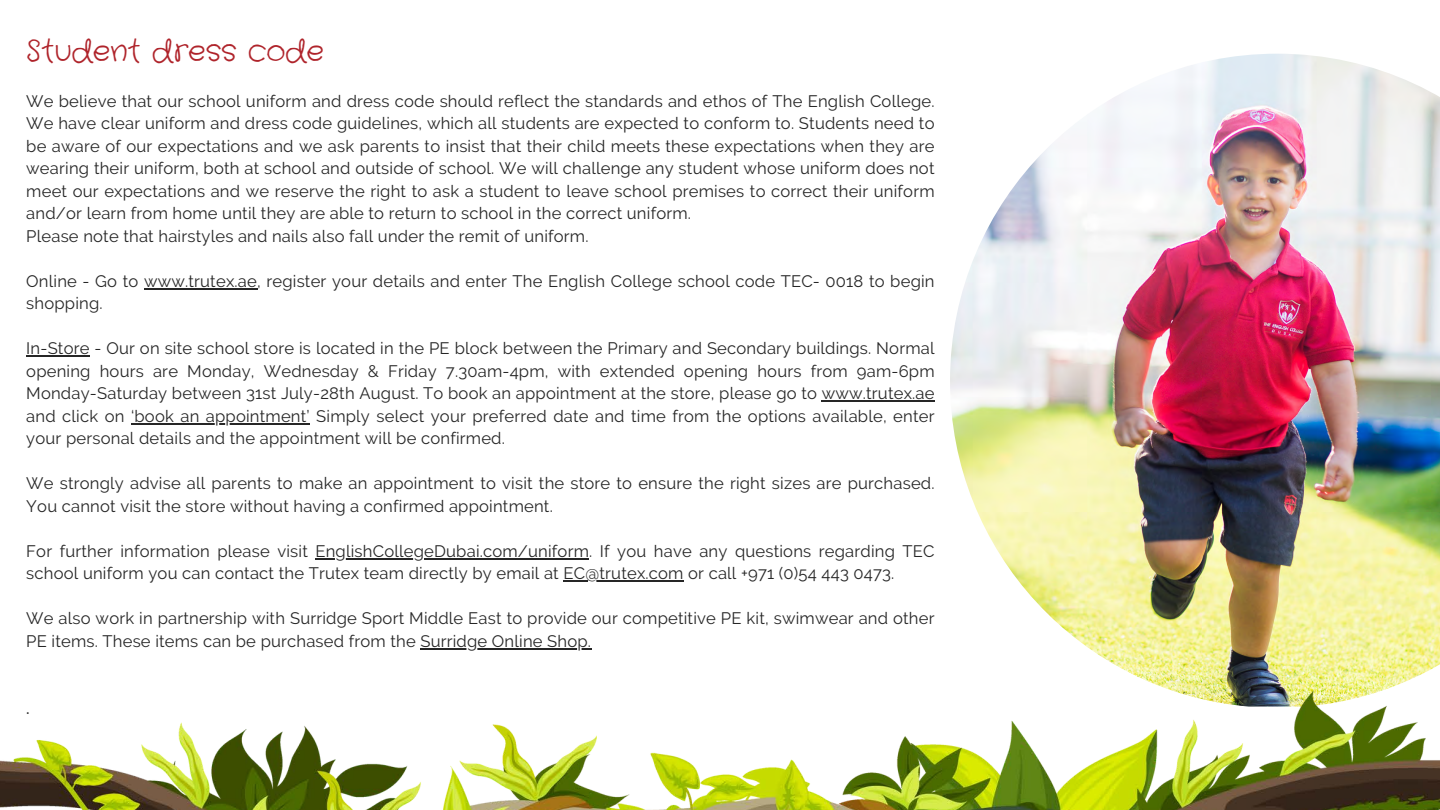
<style>
.page{position:relative;width:1440px;height:810px;background:#fff}
.page>*{position:absolute;margin:0;border:0;box-sizing:border-box;transform-origin:0 0}
.t1{font:30px "Crafty Girls";color:#af242b}
.t2{font:16.6px/22.5px "Raleway";letter-spacing:.01em;color:#262626}
.t3{font:16.6px "Montserrat";color:#262626}
</style>
<div class="page">
<hr style="left:144px;top:288px;width:113px;height:2px;background:#262626">
<hr style="left:26px;top:356px;width:64px;height:1px;background:#262626">
<hr style="left:822px;top:401px;width:113px;height:1px;background:#262626">
<hr style="left:131px;top:423px;width:179px;height:1px;background:#262626">
<hr style="left:315px;top:558px;width:274px;height:2px;background:#262626">
<hr style="left:564px;top:580px;width:120px;height:2px;background:#262626">
<hr style="left:420px;top:648px;width:168px;height:2px;background:#262626">
<img style="left:950px;top:54px;width:490px;height:637px">
<img style="left:0;top:691px;width:1440px;height:119px">
<p class="t1" style="left:26px;top:31px;width:299px">Student dress code</p>
<p class="t2" style="left:26px;top:89px;width:910px;text-align:justify">We believe that our school uniform and dress code should reflect the standards and ethos of The English College.<br>We have clear uniform and dress code guidelines, which all students are expected to conform to. Students need to be aware of our expectations and we ask parents to insist that their child meets these expectations when they are wearing their uniform, both at school and outside of school. We will challenge any student whose uniform does not meet our expectations and we reserve the right to ask a student to leave school premises to correct their uniform and/or learn from home until they are able to return to school in the correct uniform.</p>
<p class="t2" style="left:26px;top:224px;width:564px">Please note that hairstyles and nails also fall under the remit of uniform.</p>
<p class="t2" style="left:26px;top:269px;width:910px">Online - Go to www.trutex.ae, register your details and enter The English College school code TEC- 0018 to begin shopping.</p>
<p class="t2" style="left:26px;top:337px;width:910px;text-align:justify">In-Store - Our on site school store is located in the PE block between the Primary and Secondary buildings. Normal opening hours are Monday, Wednesday &amp; Friday 7.30am-4pm, with extended opening hours from 9am-6pm Monday-Saturday between 31st July-28th August. To book an appointment at the store, please go to www.trutex.ae and click on ‘book an appointment’ Simply select your preferred date and time from the options available, enter your personal details and the appointment will be confirmed.</p>
<p class="t2" style="left:26px;top:472px;width:910px">We strongly advise all parents to make an appointment to visit the store to ensure the right sizes are purchased.<br>You cannot visit the store without having a confirmed appointment.</p>
<p class="t2" style="left:26px;top:539px;width:910px">For further information please visit EnglishCollegeDubai.com/uniform. If you have any questions regarding TEC school uniform you can contact the Trutex team directly by email at EC@trutex.com or call +971 (0)54 443 0473.</p>
<p class="t2" style="left:26px;top:607px;width:910px">We also work in partnership with Surridge Sport Middle East to provide our competitive PE kit, swimwear and other<br>PE items. These items can be purchased from the Surridge Online Shop.</p>
<p class="t3" style="left:26px;top:698px;width:5px">.</p>
</div>
